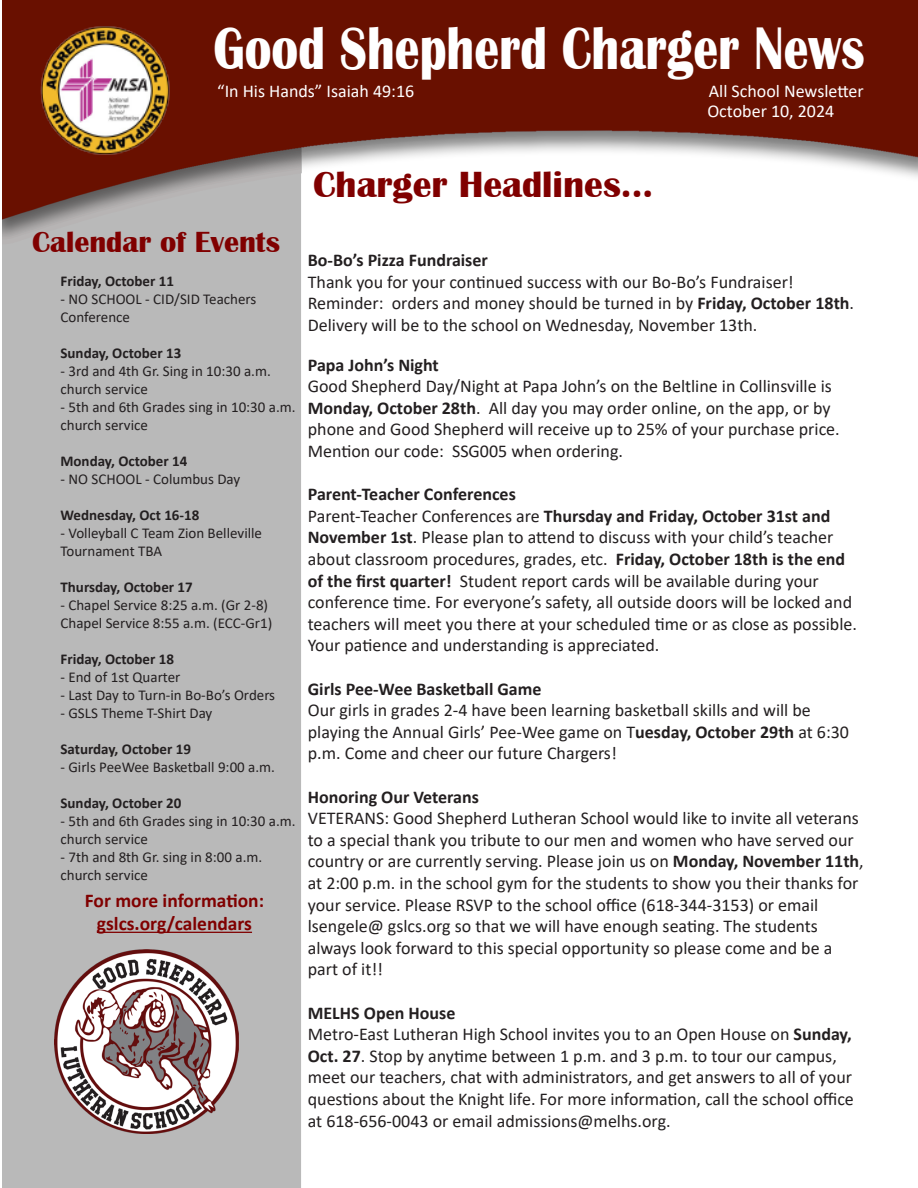
<style>
.page{position:relative;width:918px;height:1188px;background:#fff}
.page>*{position:absolute;margin:0;border:0;box-sizing:border-box;transform-origin:0 0}
.t1{font:700 61.8px "Britannic";color:#fff;scale:.8 1}
.t2{font:700 37.5px "Britannic";color:#800000}
.t3{font:700 30px "Britannic";color:#800000}
.t4{font:700 19.5px "Calibri";color:#800000}
.t5{font:18px/21.6px "Calibri";color:#231f20}
.t6{font:700 18px "Calibri";color:#231f20}
.t7{font:18px "Calibri";color:#fff}
.t8{font:15px/18px "Calibri";color:#231f20}
.t9{font:700 15px "Calibri";color:#231f20}
.s1{font-weight:700}
</style>
<div class="page">
<img style="left:2px;top:1px;width:916px;height:1187px">
<img style="left:40px;top:25px;width:132px;height:129px">
<hr style="left:97px;top:932px;width:155px;height:1px;background:#800000">
<img style="left:54px;top:949px;width:185px;height:185px">
<p class="t1" style="left:214px;top:13px;width:815px">Good Shepherd Charger News</p>
<p class="t7" style="left:707px;top:99px;width:128px">October 10, 2024</p>
<p class="t7" style="left:709px;top:79px;width:156px">All School Newsletter</p>
<p class="t7" style="left:217px;top:79px;width:199px">“In His Hands” Isaiah 49:16</p>
<p class="t3" style="left:32px;top:225px;width:249px">Calendar of Events</p>
<p class="t9" style="left:60px;top:270px;width:115px">Friday, October 11</p>
<p class="t8" style="left:60px;top:289px;width:198px">- NO SCHOOL - CID/SID Teachers<br>Conference</p>
<p class="t9" style="left:60px;top:342px;width:122px">Sunday, October 13</p>
<p class="t8" style="left:60px;top:361px;width:212px">- 3rd and 4th Gr. Sing in 10:30 a.m. church service</p>
<p class="t8" style="left:60px;top:397px;width:237px">- 5th and 6th Grades sing in 10:30 a.m. church service</p>
<p class="t9" style="left:60px;top:450px;width:128px">Monday, October 14</p>
<p class="t8" style="left:60px;top:469px;width:181px">- NO SCHOOL - Columbus Day</p>
<p class="t9" style="left:60px;top:504px;width:140px">Wednesday, Oct 16-18</p>
<p class="t8" style="left:60px;top:523px;width:203px">- Volleyball C Team Zion Belleville<br>Tournament TBA</p>
<p class="t9" style="left:60px;top:576px;width:134px">Thursday, October 17</p>
<p class="t8" style="left:60px;top:595px;width:213px">- Chapel Service 8:25 a.m. (Gr 2-8)<br>Chapel Service 8:55 a.m. (ECC-Gr1)</p>
<p class="t9" style="left:60px;top:648px;width:115px">Friday, October 18</p>
<p class="t8" style="left:60px;top:667px;width:122px">- End of 1st Quarter</p>
<p class="t8" style="left:60px;top:685px;width:216px">- Last Day to Turn-in Bo-Bo’s Orders</p>
<p class="t8" style="left:60px;top:703px;width:153px">- GSLS Theme T-Shirt Day</p>
<p class="t9" style="left:60px;top:738px;width:132px">Saturday, October 19</p>
<p class="t8" style="left:60px;top:757px;width:216px">- Girls PeeWee Basketball 9:00 a.m.</p>
<p class="t9" style="left:60px;top:792px;width:122px">Sunday, October 20</p>
<p class="t8" style="left:60px;top:811px;width:237px">- 5th and 6th Grades sing in 10:30 a.m. church service</p>
<p class="t8" style="left:60px;top:847px;width:203px">- 7th and 8th Gr. sing in 8:00 a.m. church service</p>
<p class="t4" style="left:85px;top:886px;width:181px">For more information:</p>
<p class="t4" style="left:97px;top:910px;width:157px">gslcs.org/calendars</p>
<p class="t2" style="left:313px;top:163px;width:341px">Charger Headlines...</p>
<p class="t6" style="left:308px;top:247px;width:182px">Bo-Bo’s Pizza Fundraiser</p>
<p class="t5" style="left:308px;top:271px;width:488px">Thank you for your continued success with our Bo-Bo’s Fundraiser!</p>
<p class="t5" style="left:308px;top:292px;width:548px">Reminder: orders and money should be turned in by <span class="s1">Friday, October 18th</span>.</p>
<p class="t5" style="left:308px;top:314px;width:451px">Delivery will be to the school on Wednesday, November 13th.</p>
<p class="t6" style="left:308px;top:352px;width:133px">Papa John’s Night</p>
<p class="t5" style="left:308px;top:375px;width:533px">Good Shepherd Day/Night at Papa John’s on the Beltline in Collinsville is <span class="s1">Monday, October 28th</span>. All day you may order online, on the app, or by phone and Good Shepherd will receive up to 25% of your purchase price.<br>Mention our code: SSG005 when ordering.</p>
<p class="t6" style="left:308px;top:481px;width:210px">Parent-Teacher Conferences</p>
<p class="t5" style="left:308px;top:505px;width:551px">Parent-Teacher Conferences are <span class="s1">Thursday and Friday, October 31st and November 1st</span>. Please plan to attend to discuss with your child’s teacher about classroom procedures, grades, etc. <span class="s1">Friday, October 18th is the end of the first quarter!</span> Student report cards will be available during your conference time. For everyone’s safety, all outside doors will be locked and teachers will meet you there at your scheduled time or as close as possible.<br>Your patience and understanding is appreciated.</p>
<p class="t5" style="left:308px;top:677px;width:543px"><span class="s1">Girls Pee-Wee Basketball Game<br></span>Our girls in grades 2-4 have been learning basketball skills and will be playing the Annual Girls’ Pee-Wee game on T<span class="s1">uesday, October 29th</span> at 6:30 p.m. Come and cheer our future Chargers!</p>
<p class="t6" style="left:308px;top:784px;width:173px">Honoring Our Veterans</p>
<p class="t5" style="left:308px;top:807px;width:557px">VETERANS: Good Shepherd Lutheran School would like to invite all veterans to a special thank you tribute to our men and women who have served our country or are currently serving. Please join us on <span class="s1">Monday, November 11th</span>, at 2:00 p.m. in the school gym for the students to show you their thanks for your service. Please RSVP to the school office (618-344-3153) or email</p>
<p class="t5" style="left:308px;top:915px;width:512px">lsengele@ gslcs.org so that we will have enough seating. The students</p>
<p class="t5" style="left:308px;top:937px;width:526px">always look forward to this special opportunity so please come and be a part of it!!</p>
<p class="t6" style="left:308px;top:1000px;width:149px">MELHS Open House</p>
<p class="t5" style="left:308px;top:1023px;width:548px">Metro-East Lutheran High School invites you to an Open House on <span class="s1">Sunday, Oct. 27</span>. Stop by anytime between 1 p.m. and 3 p.m. to tour our campus, meet our teachers, chat with administrators, and get answers to all of your questions about the Knight life. For more information, call the school office at 618-656-0043 or email admissions@melhs.org.</p>
</div>
